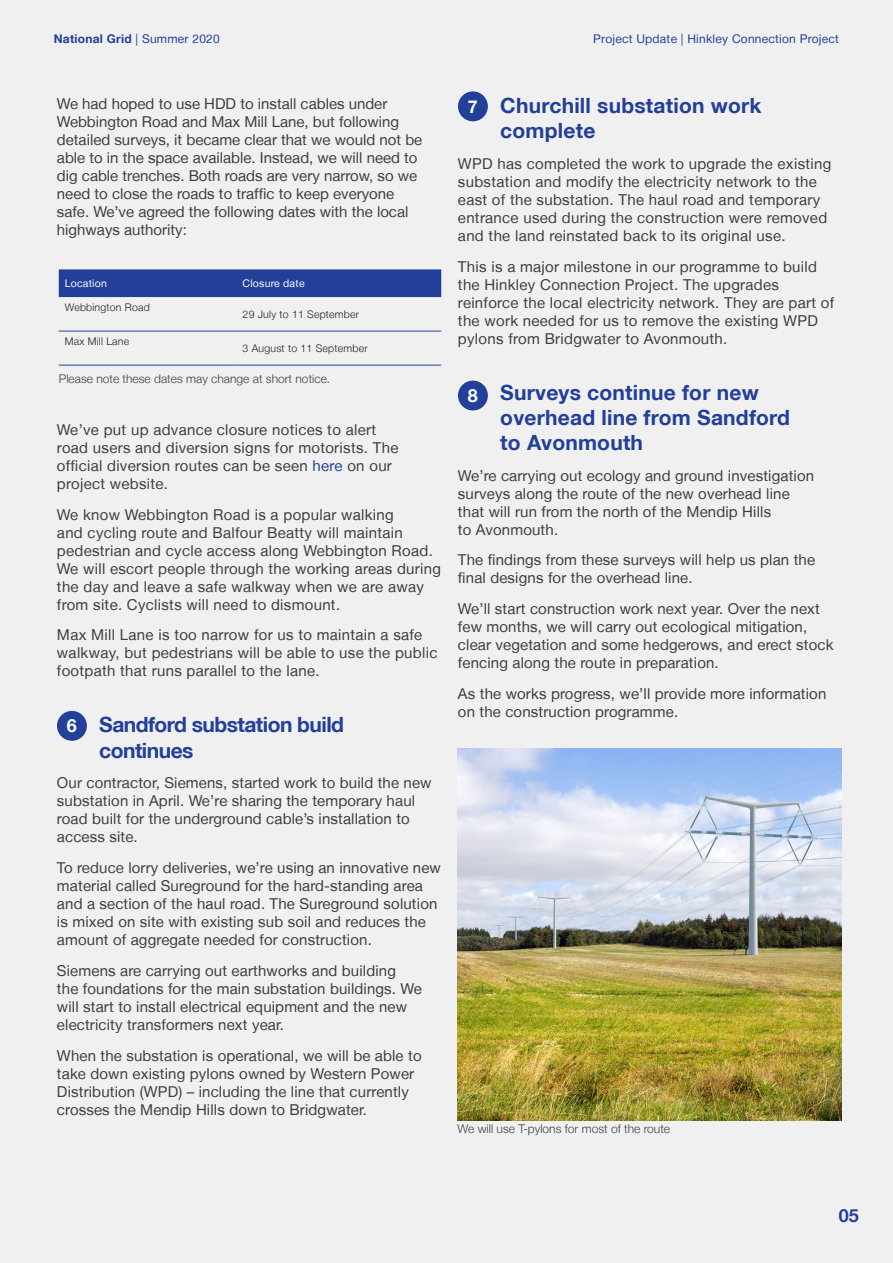
<style>
.page{position:relative;width:893px;height:1263px;background:#f0f0f0}
.page>*{position:absolute;margin:0;border:0;box-sizing:border-box;transform-origin:0 0}
.Bullet_Style{font:700 21px/25.2px "Helvetica Neue LT";letter-spacing:.01em;color:#223f99}
.Bullet_Style-2{font:700 21px/25.2px "Helvetica Neue LT";letter-spacing:-.025em;color:#223f99}
.Bullet_Style-3{font:700 18px "Helvetica Neue LT";color:#fff}
.Bullet_Style-4{font:700 18px "Helvetica Neue LT";color:#223f99}
.Bullet_Style-5{font:15px/18px "Helvetica Neue LT";letter-spacing:.01em;color:#3e3e3f}
.t1{font:300 12px "Helvetica Neue LT";color:#3e3e3f}
.Bullet_Style-6{font:12px "Helvetica Neue LT";letter-spacing:.02em;color:#223f99}
.Bullet_Style-7{font:700 12px "Helvetica Neue LT";letter-spacing:.02em;color:#223f99}
.Bullet_Style-8{font:300 10.5px "Helvetica Neue LT";letter-spacing:.02em;color:#231f20}
.Bullet_Style-9{font:10.5px "Helvetica Neue LT";letter-spacing:.02em;color:#fff}
.s1{font-weight:400}
.s2{color:#223f99}
</style>
<div class="page">
<div style="left:458px;top:91px;width:30px;height:30px;background:#223f99;border-radius:50%"></div>
<div style="left:458px;top:381px;width:30px;height:29px;background:#223f99;border-radius:50%"></div>
<div style="left:57px;top:711px;width:30px;height:30px;background:#223f99;border-radius:50%"></div>
<div style="left:59px;top:269px;width:382px;height:28px;background:#223f99"></div>
<hr style="left:59px;top:331px;width:178px;height:1px;background:#223f99">
<hr style="left:237px;top:331px;width:204px;height:1px;background:#223f99">
<hr style="left:59px;top:365px;width:178px;height:1px;background:#223f99">
<hr style="left:237px;top:365px;width:204px;height:1px;background:#223f99">
<img style="left:458px;top:748px;width:384px;height:372px">
<p class="Bullet_Style-7" style="left:54px;top:31px;width:168px">National Grid <span class="s1">| Summer 2020</span></p>
<p class="Bullet_Style-6" style="left:593px;top:31px;width:247px">Project Update | Hinkley Connection Project</p>
<p class="Bullet_Style-5" style="left:57px;top:94px;width:367px">We had hoped to use HDD to install cables under Webbington Road and Max Mill Lane, but following detailed surveys, it became clear that we would not be able to in the space available. Instead, we will need to dig cable trenches. Both roads are very narrow, so we need to close the roads to traffic to keep everyone safe. We’ve agreed the following dates with the local highways authority:</p>
<p class="Bullet_Style-9" style="left:65px;top:277px;width:44px">Location</p>
<p class="Bullet_Style-9" style="left:243px;top:277px;width:64px">Closure date</p>
<p class="Bullet_Style-8" style="left:65px;top:300px;width:87px">Webbington Road</p>
<p class="Bullet_Style-8" style="left:243px;top:308px;width:118px">29 July to 11 September</p>
<p class="Bullet_Style-8" style="left:65px;top:334px;width:66px">Max Mill Lane</p>
<p class="Bullet_Style-8" style="left:243px;top:342px;width:127px">3 August to 11 September</p>
<p class="t1" style="left:59px;top:371px;width:273px">Please note these dates may change at short notice.</p>
<p class="Bullet_Style-5" style="left:57px;top:420px;width:343px">We’ve put up advance closure notices to alert road users and diversion signs for motorists. The official diversion routes can be seen <span class="s2">here</span> on our project website.</p>
<p class="Bullet_Style-5" style="left:57px;top:505px;width:386px">We know Webbington Road is a popular walking<br>and cycling route and Balfour Beatty will maintain pedestrian and cycle access along Webbington Road.<br>We will escort people through the working areas during the day and leave a safe walkway when we are away from site. Cyclists will need to dismount.</p>
<p class="Bullet_Style-5" style="left:57px;top:626px;width:382px">Max Mill Lane is too narrow for us to maintain a safe walkway, but pedestrians will be able to use the public footpath that runs parallel to the lane.</p>
<p class="Bullet_Style-2" style="left:99px;top:712px;width:246px">Sandford substation build continues</p>
<p class="Bullet_Style-5" style="left:57px;top:774px;width:376px">Our contractor, Siemens, started work to build the new substation in April. We’re sharing the temporary haul road built for the underground cable’s installation to access site.</p>
<p class="Bullet_Style-5" style="left:57px;top:858px;width:385px">To reduce lorry deliveries, we’re using an innovative new material called Sureground for the hard-standing area and a section of the haul road. The Sureground solution is mixed on site with existing sub soil and reduces the amount of aggregate needed for construction.</p>
<p class="Bullet_Style-5" style="left:57px;top:961px;width:366px">Siemens are carrying out earthworks and building<br>the foundations for the main substation buildings. We will start to install electrical equipment and the new electricity transformers next year.</p>
<p class="Bullet_Style-5" style="left:57px;top:1046px;width:366px">When the substation is operational, we will be able to take down existing pylons owned by Western Power Distribution (WPD) – including the line that currently crosses the Mendip Hills down to Bridgwater.</p>
<p class="Bullet_Style-3" style="left:67px;top:715px;width:12px">6</p>
<p class="Bullet_Style" style="left:500px;top:92px;width:263px">Churchill substation work complete</p>
<p class="Bullet_Style-5" style="left:458px;top:154px;width:375px">WPD has completed the work to upgrade the existing substation and modify the electricity network to the east of the substation. The haul road and temporary entrance used during the construction were removed and the land reinstated back to its original use.</p>
<p class="Bullet_Style-5" style="left:458px;top:257px;width:378px">This is a major milestone in our programme to build the Hinkley Connection Project. The upgrades reinforce the local electricity network. They are part of the work needed for us to remove the existing WPD pylons from Bridgwater to Avonmouth.</p>
<p class="Bullet_Style" style="left:500px;top:379px;width:291px">Surveys continue for new overhead line from Sandford to Avonmouth</p>
<p class="Bullet_Style-5" style="left:458px;top:466px;width:358px">We’re carrying out ecology and ground investigation surveys along the route of the new overhead line that will run from the north of the Mendip Hills<br>to Avonmouth.</p>
<p class="Bullet_Style-5" style="left:458px;top:551px;width:359px">The findings from these surveys will help us plan the final designs for the overhead line.</p>
<p class="Bullet_Style-5" style="left:458px;top:600px;width:377px">We’ll start construction work next year. Over the next few months, we will carry out ecological mitigation, clear vegetation and some hedgerows, and erect stock fencing along the route in preparation.</p>
<p class="Bullet_Style-5" style="left:458px;top:684px;width:370px">As the works progress, we’ll provide more information on the construction programme.</p>
<p class="Bullet_Style-3" style="left:468px;top:95px;width:12px">7</p>
<p class="Bullet_Style-3" style="left:468px;top:384px;width:12px">8</p>
<p class="t1" style="left:457px;top:1122px;width:214px">We will use T-pylons for most of the route</p>
<p class="Bullet_Style-4" style="left:839px;top:1204px;width:21px">05</p>
</div>
